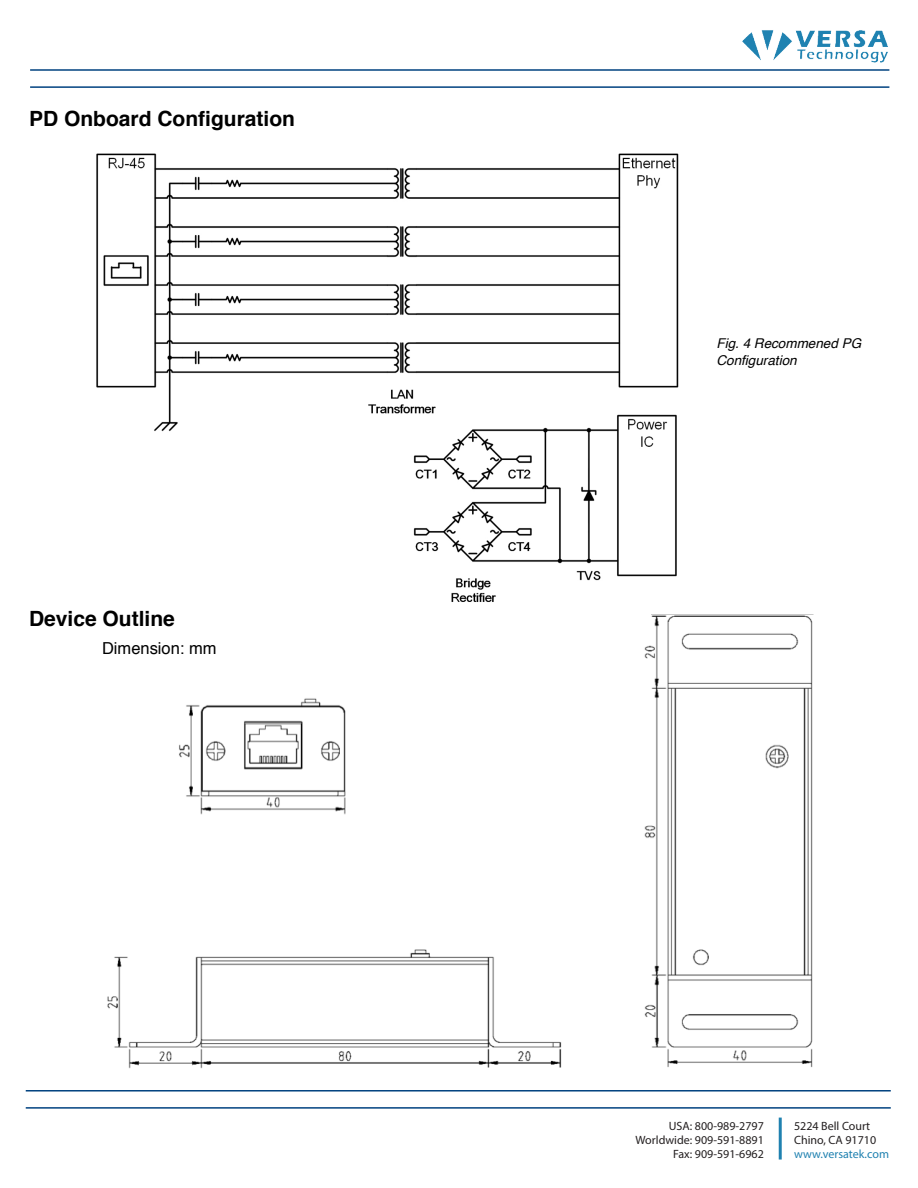
<style>
.page{position:relative;width:918px;height:1188px;background:#fff}
.page>*{position:absolute;margin:0;border:0;box-sizing:border-box;transform-origin:0 0}
.t1{font:700 21px "Helvetica";color:#000}
.t2{font:16.5px "Helvetica";color:#000}
.t3{font:italic 13.5px/16.2px "Helvetica";color:#000}
.t4{font:12px/14.4px "Myriad Pro";color:#231f20}
.t5{font:12px "Myriad Pro";color:#1f81b0}
</style>
<div class="page">
<img style="left:107px;top:614px;width:707px;height:454px">
<div style="left:74px;top:600px;width:577px;height:26px;background:#fff"></div>
<img style="left:96px;top:153px;width:583px;height:449px">
<img style="left:742px;top:30px;width:146px;height:33px">
<hr style="left:30px;top:69px;width:859px;height:2px;background:#004280">
<hr style="left:30px;top:86px;width:859px;height:2px;background:#004280">
<hr style="left:26px;top:1090px;width:865px;height:2px;background:#004280">
<hr style="left:26px;top:1107px;width:865px;height:2px;background:#004280">
<hr style="left:779px;top:1118px;width:3px;height:42px;background:#1f81b0">
<h1 class="t1" style="left:29px;top:102px;width:268px">PD Onboard Configuration</h1>
<h1 class="t1" style="left:29px;top:601px;width:147px">Device Outline</h1>
<h2 class="t2" style="left:102px;top:635px;width:116px">Dimension: mm</h2>
<p class="t3" style="left:716px;top:336px;width:146px">Fig. 4 Recommened PG<br>Configuration</p>
<p class="t4" style="left:636px;top:1118px;width:130px;text-align:right">USA: 800-989-2797<br>Worldwide: 909-591-8891<br>Fax: 909-591-6962</p>
<p class="t4" style="left:794px;top:1118px;width:84px">5224 Bell Court<br>Chino, CA 91710</p>
<p class="t5" style="left:794px;top:1147px;width:96px">www.versatek.com</p>
</div>
